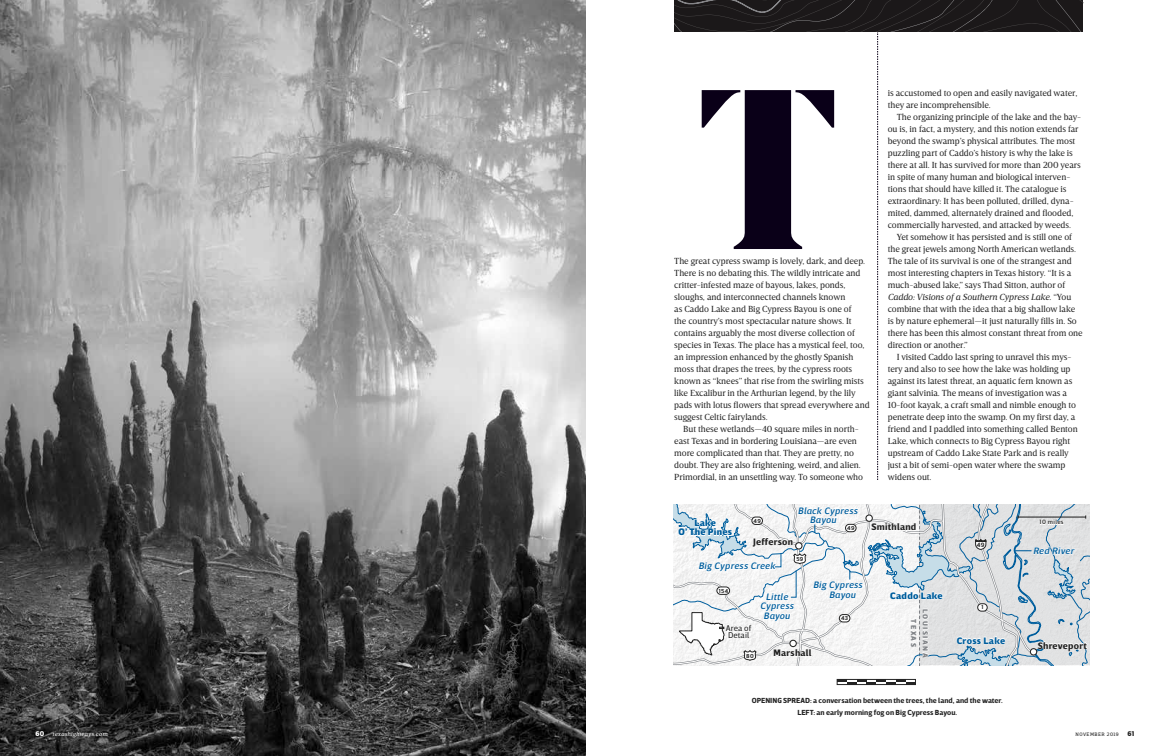
<style>
.page{position:relative;width:1170px;height:756px;background:#fff}
.page>*{position:absolute;margin:0;border:0;box-sizing:border-box;transform-origin:0 0}
.t1{font:220.7px "Breve Display Stencil";color:#0a0018}
.t2{font:italic 500 9.5px/9.5px "Breve Sans Text";letter-spacing:.025em;color:#005e9d}
.t3{font:700 9.5px "Breve Sans Text";letter-spacing:.025em;color:#242424}
.t4{font:900 9.5px/9.5px "Breve Sans Text";letter-spacing:.025em;color:#005e9d;text-align:center}
.t5{font:9px/12px "Breve Text";letter-spacing:-.005em;color:#242424}
.t6{font:8.5px/7.4px "Breve Sans Text";color:#242424}
.t7{font:700 7.5px/12px "Breve Sans Text";color:#242424;text-align:center}
.t8{font:900 7.4px/11.6px "Breve Sans Text";letter-spacing:.2em;color:#808387;text-align:center}
.t9{font:900 7px "Breve Sans Text";color:#242424}
.t10{font:500 6.4px "Breve Sans Text";letter-spacing:.05em;color:#242424}
.t11{font:600 6.4px "Breve Sans Text";color:#242424}
.t12{font:italic 6px "Breve Text";letter-spacing:.045em;color:#fff}
.t13{font:600 5.9px "Breve Sans Text";letter-spacing:.05em;color:#242424}
.t14{font:5px "Breve Slab Text";letter-spacing:.095em;color:#242424}
.s1{font-family:"Breve Sans Text";font-weight:900;font-style:normal;font-size:7px}
.s2{font-style:italic}
</style>
<div class="page">
<img style="left:0;top:0;width:585px;height:756px">
<svg style="left:673px;top:504px;width:417px;height:161px"></svg>
<svg style="left:674px;top:0;width:409px;height:480px"></svg>
<svg style="left:837px;top:679px;width:79px;height:6px"></svg>
<p class="t12" style="left:36px;top:730px;width:74px"><span class="s1">60</span> texashighways.com</p>
<h1 class="t1" style="left:698px;top:39px;width:141px">T</h1>
<p class="t5" style="left:674px;top:255px;width:197px">The great cypress swamp is lovely, dark, and deep.<br>There is no debating this. The wildly intricate and critter-infested maze of bayous, lakes, ponds, sloughs, and interconnected channels known<br>as Caddo Lake and Big Cypress Bayou is one of<br>the country’s most spectacular nature shows. It contains arguably the most diverse collection of species in Texas. The place has a mystical feel, too, an impression enhanced by the ghostly Spanish moss that drapes the trees, by the cypress roots known as “knees” that rise from the swirling mists like Excalibur in the Arthurian legend, by the lily pads with lotus flowers that spread everywhere and suggest Celtic fairylands.</p>
<p class="t5" style="left:674px;top:423px;width:190px;text-indent:9px">But these wetlands—40 square miles in north&shy;east Texas and in bordering Louisiana—are even more complicated than that. They are pretty, no doubt. They are also frightening, weird, and alien.<br>Primordial, in an unsettling way. To someone who</p>
<p class="t5" style="left:888px;top:87px;width:191px">is accustomed to open and easily navigated water, they are incomprehensible.</p>
<p class="t5" style="left:888px;top:111px;width:195px;text-indent:9px">The organizing principle of the lake and the bay&shy;ou is, in fact, a mystery, and this notion extends far beyond the swamp’s physical attributes. The most puzzling part of Caddo’s history is why the lake is there at all. It has survived for more than 200 years in spite of many human and biological interven&shy;tions that should have killed it. The catalogue is extraordinary: It has been polluted, drilled, dyna&shy;mited, dammed, alternately drained and flooded, commercially harvested, and attacked by weeds.</p>
<p class="t5" style="left:888px;top:231px;width:196px;text-indent:9px">Yet somehow it has persisted and is still one of the great jewels among North American wetlands.<br>The tale of its survival is one of the strangest and most interesting chapters in Texas history. “It is a much-abused lake,” says Thad Sitton, author of <span class="s2">Caddo: Visions of a Southern Cypress Lake</span>. “You combine that with the idea that a big shallow lake is by nature ephemeral—it just naturally fills in. So there has been this almost constant threat from one direction or another.”</p>
<p class="t5" style="left:888px;top:351px;width:192px;text-indent:9px">I visited Caddo last spring to unravel this mys&shy;tery and also to see how the lake was holding up against its latest threat, an aquatic fern known as giant salvinia. The means of investigation was a 10-foot kayak, a craft small and nimble enough to penetrate deep into the swamp. On my first day, a friend and I paddled into something called Benton Lake, which connects to Big Cypress Bayou right upstream of Caddo Lake State Park and is really just a bit of semi-open water where the swamp widens out.</p>
<p class="t4" style="left:678px;top:518px;width:55px">Lake<br>O’ The Pines</p>
<p class="t13" style="left:754px;top:517px;width:9px">49</p>
<p class="t2" style="left:810px;top:506px;width:49px;text-indent:-12px">Black Cypress<br>Bayou</p>
<p class="t13" style="left:847px;top:525px;width:9px">49</p>
<p class="t3" style="left:753px;top:536px;width:42px">Jefferson</p>
<p class="t2" style="left:698px;top:562px;width:78px">Big Cypress Creek</p>
<p class="t13" style="left:796px;top:556px;width:8px">59</p>
<p class="t13" style="left:719px;top:587px;width:11px">154</p>
<p class="t6" style="left:726px;top:624px;width:27px">Area of<br>Detail</p>
<p class="t2" style="left:760px;top:592px;width:35px;text-align:center">Little<br>Cypress<br>Bayou</p>
<p class="t2" style="left:829px;top:580px;width:35px;text-indent:-16px">Big Cypress<br>Bayou</p>
<p class="t13" style="left:841px;top:615px;width:9px">43</p>
<p class="t13" style="left:746px;top:652px;width:9px">80</p>
<p class="t3" style="left:773px;top:647px;width:40px">Marshall</p>
<p class="t3" style="left:871px;top:522px;width:46px">Smithland</p>
<p class="t4" style="left:890px;top:591px;width:54px">Caddo Lake</p>
<p class="t8" style="left:931px;top:609px;width:50px;rotate:90deg">LOUISIANA<br>TEXAS</p>
<p class="t11" style="left:977px;top:541px;width:9px">49</p>
<p class="t13" style="left:981px;top:604px;width:4px">1</p>
<p class="t4" style="left:957px;top:636px;width:50px">Cross Lake</p>
<p class="t7" style="left:752px;top:695px;width:253px">OPENING SPREAD: a conversation between the trees, the land, and the water.<br>LEFT: an early morning fog on Big Cypress Bayou.</p>
<p class="t10" style="left:1040px;top:519px;width:26px">10 miles</p>
<p class="t2" style="left:1033px;top:546px;width:43px">Red River</p>
<p class="t3" style="left:1038px;top:640px;width:51px">Shreveport</p>
<p class="t14" style="left:1075px;top:731px;width:45px">NOVEMBER 2019</p>
<p class="t9" style="left:1128px;top:729px;width:8px">61</p>
</div>
